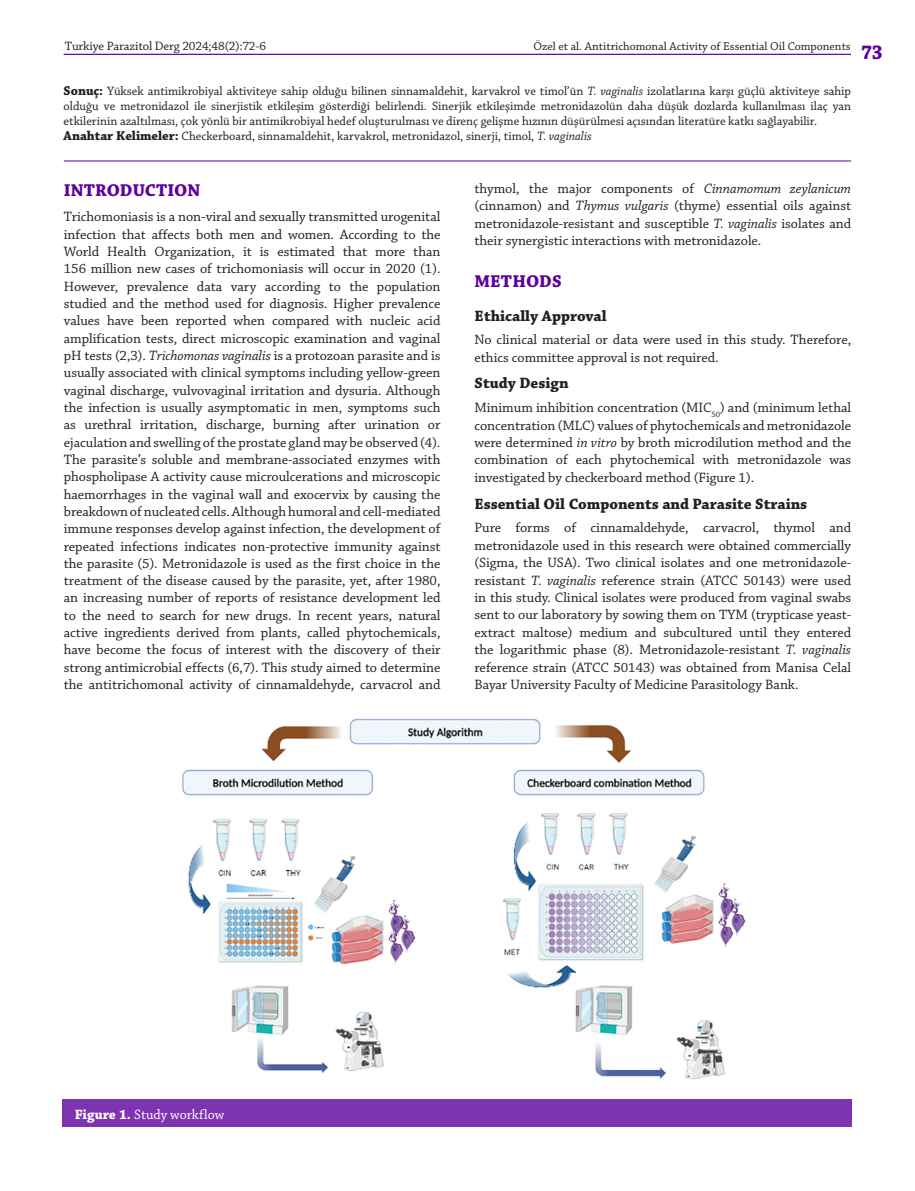
<style>
.page{position:relative;width:915px;height:1191px;background:#fff}
.page>*{position:absolute;margin:0;border:0;box-sizing:border-box;transform-origin:0 0}
.t1{font:700 21px "Chaparral Pro";color:#5e009e;scale:.92 1}
.ARA_BASLIK{font:700 18px "Chaparral Pro";color:#5e009e}
.BOLD{font:700 15.75px "Chaparral Pro";color:#231f20}
.YAZI{font:14.25px/17.2px "Chaparral Pro";letter-spacing:-.005em;color:#231f20;text-align:justify}
.RESIM-ALTI{font:14.25px "Chaparral Pro";color:#fff}
.OZET{font:12.75px/15px "Chaparral Pro";color:#231f20;text-align:justify}
.t2{font:12px "Chaparral Pro";color:#231f20}
.s1{font-weight:700;font-size:13.5px}
.s2{font-style:italic}
.s3{font-weight:700}
</style>
<div class="page">
<hr style="left:64px;top:54px;width:786px;height:1px;background:#5e009e">
<hr style="left:64px;top:161px;width:786px;height:1px;background:#5e009e">
<img style="left:182px;top:718px;width:564px;height:362px">
<div style="left:62px;top:1099px;width:788px;height:28px;background:#7e33b1"></div>
<p class="OZET" style="left:65px;top:39px;width:203px">Turkiye Parazitol Derg 2024;48(2):72-6</p>
<p class="t2" style="left:533px;top:39px;width:319px">Özel et al. Antitrichomonal Activity of Essential Oil Components</p>
<h1 class="t1" style="left:860px;top:40px;width:25px">73</h1>
<p class="OZET" style="left:64px;top:84px;width:788px"><span class="s1">Sonuç:</span> Yüksek antimikrobiyal aktiviteye sahip olduğu bilinen sinnamaldehit, karvakrol ve timol’ün <span class="s2">T. vaginalis</span> izolatlarına karşı güçlü aktiviteye sahip olduğu ve metronidazol ile sinerjistik etkileşim gösterdiği belirlendi. Sinerjik etkileşimde metronidazolün daha düşük dozlarda kullanılması ilaç yan etkilerinin azaltılması, çok yönlü bir antimikrobiyal hedef oluşturulması ve direnç gelişme hızının düşürülmesi açısından literatüre katkı sağlayabilir.</p>
<p class="OZET" style="left:64px;top:129px;width:529px"><span class="s1">Anahtar Kelimeler:</span> Checkerboard, sinnamaldehit, karvakrol, metronidazol, sinerji, timol, <span class="s2">T. vaginalis</span></p>
<p class="ARA_BASLIK" style="left:64px;top:179px;width:138px">INTRODUCTION</p>
<p class="YAZI" style="left:64px;top:209px;width:378px">Trichomoniasis is a non-viral and sexually transmitted urogenital infection that affects both men and women. According to the World Health Organization, it is estimated that more than 156 million new cases of trichomoniasis will occur in 2020 (1).<br>However, prevalence data vary according to the population studied and the method used for diagnosis. Higher prevalence values have been reported when compared with nucleic acid amplification tests, direct microscopic examination and vaginal pH tests (2,3). <span class="s2">Trichomonas vaginalis</span> is a protozoan parasite and is usually associated with clinical symptoms including yellow-green vaginal discharge, vulvovaginal irritation and dysuria. Although the infection is usually asymptomatic in men, symptoms such as urethral irritation, discharge, burning after urination or ejaculation and swelling of the prostate gland may be observed (4).<br>The parasite’s soluble and membrane-associated enzymes with phospholipase A activity cause microulcerations and microscopic haemorrhages in the vaginal wall and exocervix by causing the breakdown of nucleated cells. Although humoral and cell-mediated immune responses develop against infection, the development of repeated infections indicates non-protective immunity against the parasite (5). Metronidazole is used as the first choice in the treatment of the disease caused by the parasite, yet, after 1980, an increasing number of reports of resistance development led to the need to search for new drugs. In recent years, natural active ingredients derived from plants, called phytochemicals, have become the focus of interest with the discovery of their strong antimicrobial effects (6,7). This study aimed to determine the antitrichomonal activity of cinnamaldehyde, carvacrol and</p>
<p class="YAZI" style="left:474px;top:180px;width:378px">thymol, the major components of <span class="s2">Cinnamomum zeylanicum </span>(cinnamon) and <span class="s2">Thymus vulgaris</span> (thyme) essential oils against metronidazole-resistant and susceptible <span class="s2">T. vaginalis</span> isolates and their synergistic interactions with metronidazole.</p>
<p class="ARA_BASLIK" style="left:474px;top:271px;width:89px">METHODS</p>
<p class="BOLD" style="left:474px;top:306px;width:134px">Ethically Approval</p>
<p class="YAZI" style="left:474px;top:332px;width:378px">No clinical material or data were used in this study. Therefore, ethics committee approval is not required.</p>
<p class="BOLD" style="left:474px;top:374px;width:96px">Study Design</p>
<p class="YAZI" style="left:474px;top:399px;width:378px">Minimum inhibition concentration (MIC<sub>50</sub>) and (minimum lethal concentration (MLC) values of phytochemicals and metronidazole were determined <span class="s2">in vitro</span> by broth microdilution method and the combination of each phytochemical with metronidazole was investigated by checkerboard method (Figure 1).</p>
<p class="BOLD" style="left:474px;top:494px;width:334px">Essential Oil Components and Parasite Strains</p>
<p class="YAZI" style="left:474px;top:519px;width:378px">Pure forms of cinnamaldehyde, carvacrol, thymol and metronidazole used in this research were obtained commercially (Sigma, the USA). Two clinical isolates and one metronidazole&shy;resistant <span class="s2">T. vaginalis</span> reference strain (ATCC 50143) were used in this study. Clinical isolates were produced from vaginal swabs sent to our laboratory by sowing them on TYM (trypticase yeast&shy;extract maltose) medium and subcultured until they entered the logarithmic phase (8). Metronidazole-resistant <span class="s2">T. vaginalis </span>reference strain (ATCC 50143) was obtained from Manisa Celal Bayar University Faculty of Medicine Parasitology Bank.</p>
<p class="RESIM-ALTI" style="left:75px;top:1106px;width:151px"><span class="s3">Figure 1.</span> Study workflow</p>
</div>
